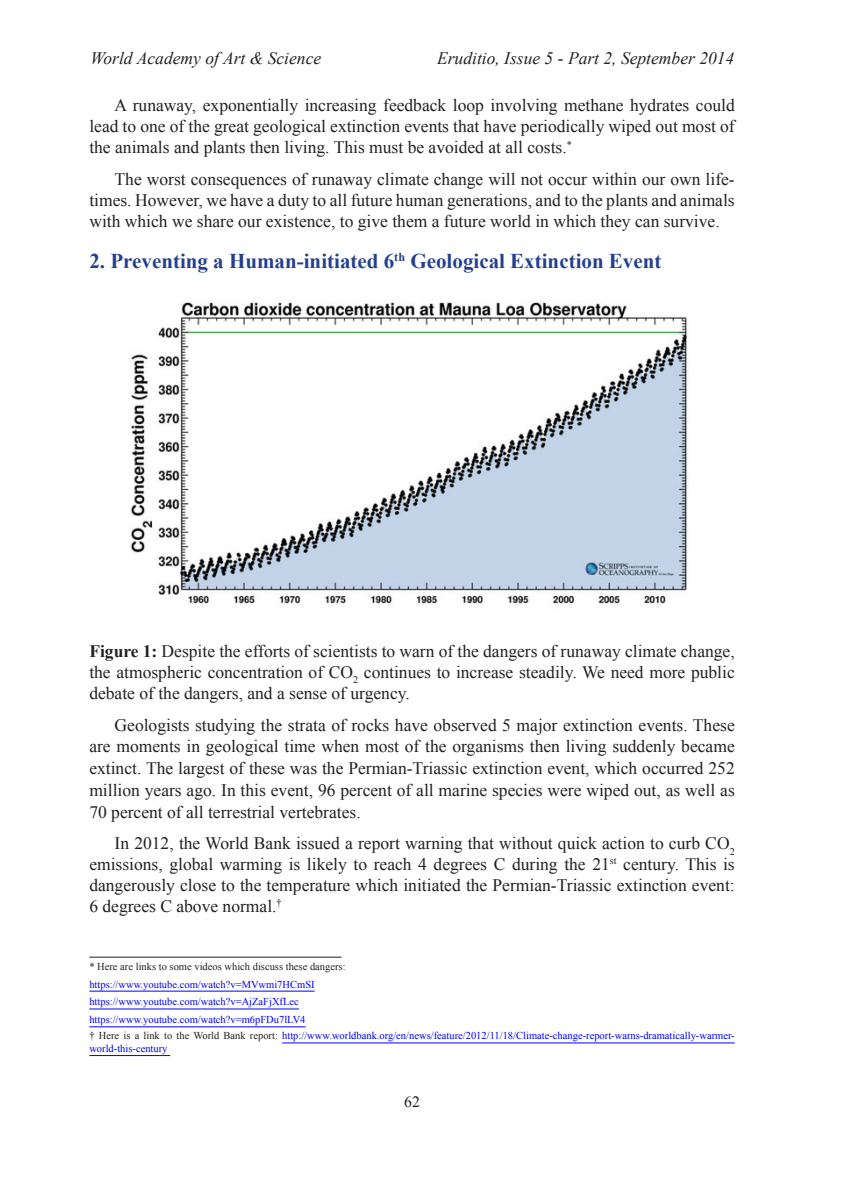
<style>
.page{position:relative;width:844px;height:1191px;background:#fff}
.page>*{position:absolute;margin:0;border:0;box-sizing:border-box;transform-origin:0 0}
.ej-heading{font:700 21px "Times New Roman";color:#253f8e}
.ej-body{font:17.5px/21px "Times New Roman";color:#231f20;text-align:justify}
.ej-body-12_4{font:17.5px/21.7px "Times New Roman";color:#231f20;text-align:justify}
.ej-body-without-inde{font:17.5px/21px "Times New Roman";color:#231f20;text-align:justify}
.t1{font:italic 17.5px "Times New Roman";color:#231f20}
.t2{font:15.75px "Times New Roman";color:#231f20}
.ej-footnote-listing{font:10.5px/12.6px "Times New Roman";color:#00f}
.ej-footnote-listing-2{font:10.5px "Times New Roman";color:#231f20}
.s1{font-weight:700}
.s2{color:#231f20}
</style>
<div class="page">
<hr style="left:89px;top:957px;width:252px;height:1px;background:#231f20">
<hr style="left:89px;top:990px;width:225px;height:1px;background:#00f">
<hr style="left:89px;top:1008px;width:210px;height:1px;background:#00f">
<hr style="left:89px;top:1026px;width:216px;height:1px;background:#00f">
<hr style="left:282px;top:1042px;width:452px;height:1px;background:#00f">
<hr style="left:89px;top:1055px;width:81px;height:1px;background:#00f">
<img style="left:130px;top:302px;width:559px;height:303px">
<p class="t1" style="left:90px;top:46px;width:232px">World Academy of Art &amp; Science</p>
<p class="t1" style="left:437px;top:46px;width:298px">Eruditio, Issue 5 - Part 2, September 2014</p>
<p class="ej-body" style="left:89px;top:95px;width:646px;text-indent:25px">A runaway, exponentially increasing feedback loop involving methane hydrates could lead to one of the great geological extinction events that have periodically wiped out most of the animals and plants then living. This must be avoided at all costs.<sup>*</sup></p>
<p class="ej-body" style="left:89px;top:168px;width:646px;text-indent:25px">The worst consequences of runaway climate change will not occur within our own life&shy;times. However, we have a duty to all future human generations, and to the plants and animals with which we share our existence, to give them a future world in which they can survive.</p>
<p class="ej-heading" style="left:89px;top:246px;width:573px">2. Preventing a Human-initiated 6<sup>th</sup> Geological Extinction Event</p>
<p class="ej-body-without-inde" style="left:89px;top:640px;width:646px"><span class="s1">Figure 1:</span> Despite the efforts of scientists to warn of the dangers of runaway climate change, the atmospheric concentration of CO<sub>2</sub> continues to increase steadily. We need more public debate of the dangers, and a sense of urgency.</p>
<p class="ej-body-12_4" style="left:89px;top:714px;width:646px;text-indent:25px">Geologists studying the strata of rocks have observed 5 major extinction events. These are moments in geological time when most of the organisms then living suddenly became extinct. The largest of these was the Permian-Triassic extinction event, which occurred 252 million years ago. In this event, 96 percent of all marine species were wiped out, as well as 70 percent of all terrestrial vertebrates.</p>
<p class="ej-body" style="left:89px;top:832px;width:646px;text-indent:25px">In 2012, the World Bank issued a report warning that without quick action to curb CO<sub>2 </sub>emissions, global warming is likely to reach 4 degrees C during the 21<sup>st</sup> century. This is dangerously close to the temperature which initiated the Permian-Triassic extinction event:<br>6 degrees C above normal.<sup>†</sup></p>
<p class="ej-footnote-listing-2" style="left:89px;top:959px;width:258px">* Here are links to some videos which discuss these dangers:</p>
<p class="ej-footnote-listing" style="left:89px;top:977px;width:227px">https://www.youtube.com/watch?v=MVwmi7HCmSI</p>
<p class="ej-footnote-listing" style="left:89px;top:995px;width:211px">https://www.youtube.com/watch?v=AjZaFjXfLec</p>
<p class="ej-footnote-listing" style="left:89px;top:1013px;width:218px">https://www.youtube.com/watch?v=m6pFDu7lLV4</p>
<p class="ej-footnote-listing" style="left:89px;top:1029px;width:646px"><span class="s2">† Here is a link to the World Bank report:</span> http://www.worldbank.org/en/news/feature/2012/11/18/Climate-change-report-warns-dramatically-warmer&shy;world-this-century</p>
<p class="t2" style="left:404px;top:1090px;width:17px">62</p>
</div>
